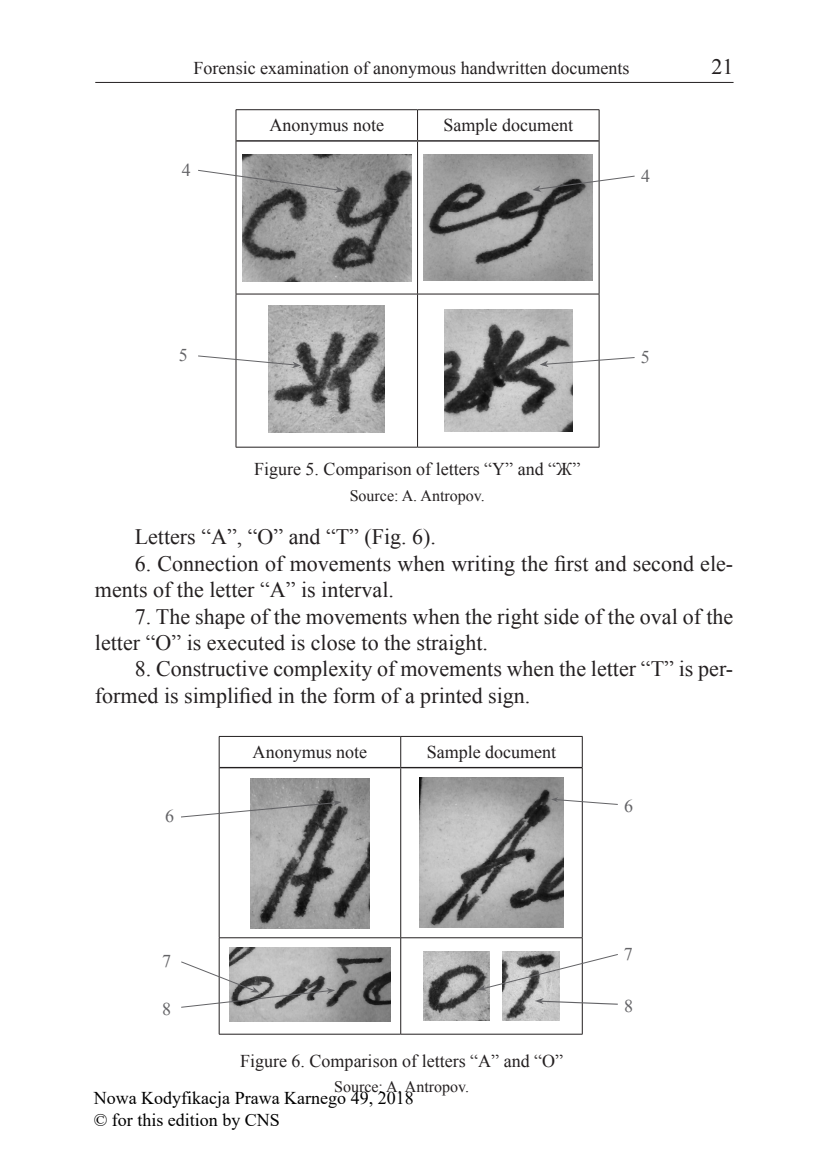
<style>
.page{position:relative;width:826px;height:1166px;background:#fff}
.page>*{position:absolute;margin:0;border:0;box-sizing:border-box;transform-origin:0 0}
.Tekst_podstawowy{font:22px/26.4px "Times New Roman";color:#231f20}
.Podpis_ilustracji{font:18px "Times New Roman";color:#231f20}
.t1{font:18px/21.6px "Times New Roman";color:#000}
.Notka_dolna{font:18px "Times New Roman";color:#231f20}
.Notka_dolna-2{font:18px "Times New Roman";color:#636366}
.Podpis_ilustracji-2{font:16px "Times New Roman";color:#231f20}
</style>
<div class="page">
<hr style="left:95px;top:82px;width:638px;height:1px;background:#231f20">
<hr style="left:236px;top:109px;width:181px;height:1px;background:#231f20">
<hr style="left:235px;top:110px;width:1px;height:31px;background:#231f20">
<hr style="left:417px;top:109px;width:182px;height:1px;background:#231f20">
<hr style="left:417px;top:110px;width:1px;height:30px;background:#231f20">
<hr style="left:598px;top:110px;width:1px;height:31px;background:#231f20">
<hr style="left:235px;top:141px;width:1px;height:153px;background:#231f20">
<hr style="left:417px;top:142px;width:1px;height:152px;background:#231f20">
<hr style="left:598px;top:141px;width:1px;height:153px;background:#231f20">
<hr style="left:236px;top:294px;width:181px;height:1px;background:#231f20">
<hr style="left:235px;top:294px;width:1px;height:153px;background:#231f20">
<hr style="left:417px;top:294px;width:182px;height:1px;background:#231f20">
<hr style="left:417px;top:294px;width:1px;height:153px;background:#231f20">
<hr style="left:598px;top:294px;width:1px;height:153px;background:#231f20">
<hr style="left:236px;top:447px;width:181px;height:1px;background:#231f20">
<hr style="left:417px;top:447px;width:182px;height:1px;background:#231f20">
<hr style="left:236px;top:140px;width:181px;height:2px;background:#231f20">
<hr style="left:417px;top:140px;width:181px;height:2px;background:#231f20">
<img style="left:242px;top:155px;width:169px;height:126px">
<img style="left:423px;top:154px;width:169px;height:127px">
<img style="left:268px;top:306px;width:117px;height:126px">
<img style="left:444px;top:309px;width:128px;height:123px">
<svg style="left:532px;top:175px;width:103px;height:17px"></svg>
<svg style="left:539px;top:356px;width:96px;height:11px"></svg>
<svg style="left:198px;top:169px;width:146px;height:24px"></svg>
<svg style="left:198px;top:355px;width:103px;height:13px"></svg>
<hr style="left:219px;top:736px;width:181px;height:1px;background:#231f20">
<hr style="left:219px;top:736px;width:1px;height:31px;background:#231f20">
<hr style="left:400px;top:736px;width:182px;height:1px;background:#231f20">
<hr style="left:400px;top:736px;width:1px;height:31px;background:#231f20">
<hr style="left:582px;top:736px;width:1px;height:31px;background:#231f20">
<hr style="left:219px;top:767px;width:1px;height:170px;background:#231f20">
<hr style="left:400px;top:768px;width:1px;height:169px;background:#231f20">
<hr style="left:582px;top:767px;width:1px;height:170px;background:#231f20">
<hr style="left:219px;top:937px;width:181px;height:1px;background:#231f20">
<hr style="left:219px;top:938px;width:1px;height:95px;background:#231f20">
<hr style="left:400px;top:937px;width:182px;height:1px;background:#231f20">
<hr style="left:400px;top:938px;width:1px;height:95px;background:#231f20">
<hr style="left:582px;top:938px;width:1px;height:95px;background:#231f20">
<hr style="left:219px;top:1033px;width:181px;height:1px;background:#231f20">
<hr style="left:400px;top:1033px;width:182px;height:1px;background:#231f20">
<hr style="left:219px;top:767px;width:181px;height:1px;background:#231f20">
<hr style="left:400px;top:767px;width:182px;height:1px;background:#231f20">
<img style="left:250px;top:778px;width:119px;height:150px">
<img style="left:420px;top:777px;width:143px;height:150px">
<img style="left:229px;top:947px;width:161px;height:74px">
<img style="left:423px;top:951px;width:66px;height:69px">
<img style="left:502px;top:951px;width:58px;height:69px">
<svg style="left:551px;top:797px;width:67px;height:8px"></svg>
<svg style="left:477px;top:953px;width:141px;height:37px"></svg>
<svg style="left:535px;top:998px;width:83px;height:7px"></svg>
<svg style="left:181px;top:800px;width:160px;height:18px"></svg>
<svg style="left:181px;top:960px;width:154px;height:48px"></svg>
<p class="Podpis_ilustracji" style="left:193px;top:55px;width:437px">Forensic examination of anonymous handwritten documents</p>
<p class="Tekst_podstawowy" style="left:711px;top:53px;width:23px">21</p>
<p class="Notka_dolna-2" style="left:182px;top:158px;width:10px">4</p>
<p class="Notka_dolna" style="left:269px;top:113px;width:116px">Anonymus note</p>
<p class="Notka_dolna" style="left:443px;top:113px;width:131px">Sample document</p>
<p class="Notka_dolna-2" style="left:641px;top:164px;width:10px">4</p>
<p class="Notka_dolna-2" style="left:179px;top:343px;width:10px">5</p>
<p class="Podpis_ilustracji" style="left:254px;top:457px;width:328px">Figure 5. Comparison of letters “Y” and “Ж”</p>
<p class="Podpis_ilustracji-2" style="left:349px;top:484px;width:136px">Source: A. Antropov.</p>
<p class="Notka_dolna-2" style="left:640px;top:345px;width:10px">5</p>
<p class="Tekst_podstawowy" style="left:135px;top:523px;width:303px">Letters “A”, “O” and “T” (Fig. 6).</p>
<p class="Tekst_podstawowy" style="left:95px;top:550px;width:639px;text-indent:40px">6. Connection of movements when writing the first and second ele&shy;ments of the letter “A” is interval.</p>
<p class="Tekst_podstawowy" style="left:95px;top:602px;width:639px;text-indent:40px">7. The shape of the movements when the right side of the oval of the letter “O” is executed is close to the straight.</p>
<p class="Tekst_podstawowy" style="left:95px;top:655px;width:639px;text-indent:40px">8. Constructive complexity of movements when the letter “T” is per&shy;formed is simplified in the form of a printed sign.</p>
<p class="Notka_dolna-2" style="left:165px;top:804px;width:10px">6</p>
<p class="Notka_dolna-2" style="left:162px;top:948px;width:10px">7</p>
<p class="Notka_dolna-2" style="left:162px;top:996px;width:10px">8</p>
<p class="Notka_dolna" style="left:252px;top:740px;width:116px">Anonymus note</p>
<p class="Notka_dolna" style="left:426px;top:740px;width:131px">Sample document</p>
<p class="Podpis_ilustracji" style="left:240px;top:1048px;width:324px">Figure 6. Comparison of letters “A” and “O”</p>
<p class="Podpis_ilustracji-2" style="left:334px;top:1076px;width:136px">Source: A. Antropov.</p>
<p class="t1" style="left:94px;top:1087px;width:321px">Nowa Kodyfikacja Prawa Karnego 49, 2018 © for this edition by CNS</p>
<p class="Notka_dolna-2" style="left:624px;top:794px;width:10px">6</p>
<p class="Notka_dolna-2" style="left:624px;top:942px;width:10px">7</p>
<p class="Notka_dolna-2" style="left:624px;top:993px;width:10px">8</p>
</div>
